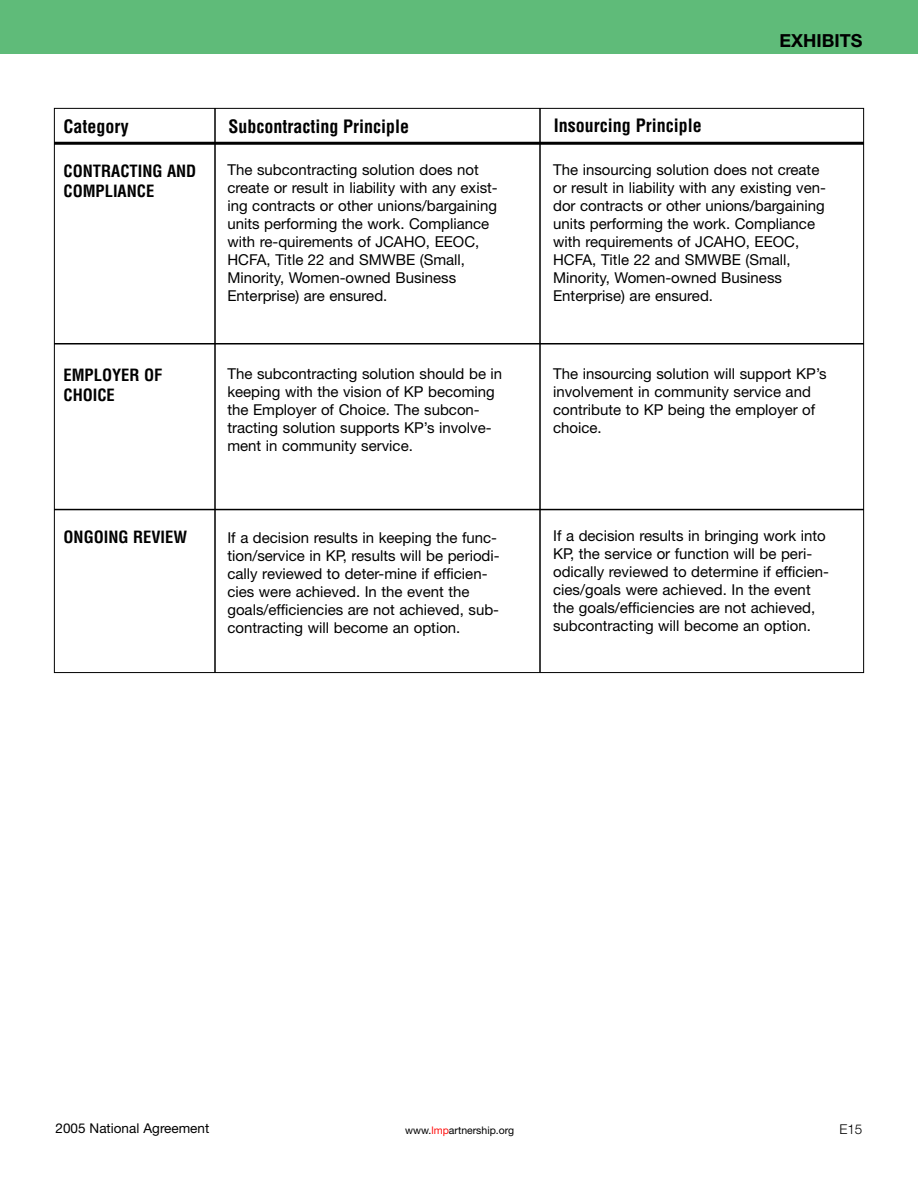
<style>
.page{position:relative;width:918px;height:1188px;background:#fff}
.page>*{position:absolute;margin:0;border:0;box-sizing:border-box;transform-origin:0 0}
.t1{font:700 condensed 18px "Helvetica";color:#000}
.t2{font:700 18px "Helvetica Neue";color:#000}
.t3{font:700 condensed 16.5px/19.8px "Helvetica";color:#000}
.t4{font:15px/18px "Helvetica Neue";color:#000}
.t5{font:13.5px "Helvetica Neue";color:#000}
.t6{font:300 13.5px "Helvetica Neue";color:#000}
.t7{font:10.5px "Helvetica Neue";color:#000}
.s1{color:#ff0f0e}
</style>
<div class="page">
<div style="left:0;top:0;width:918px;height:54px;background:#5fbb79"></div>
<hr style="left:54px;top:142px;width:810px;height:3px;background:#000">
<hr style="left:214px;top:108px;width:2px;height:565px;background:#000">
<hr style="left:539px;top:108px;width:2px;height:564px;background:#000">
<hr style="left:54px;top:343px;width:810px;height:2px;background:#000">
<hr style="left:54px;top:509px;width:810px;height:1px;background:#000">
<p class="t2" style="left:780px;top:34px;width:84px">EXHIBITS</p>
<p class="t1" style="left:64px;top:119px;width:67px">Category</p>
<p class="t1" style="left:228px;top:119px;width:182px">Subcontracting Principle</p>
<p class="t1" style="left:554px;top:119px;width:149px">Insourcing Principle</p>
<p class="t3" style="left:64px;top:163px;width:134px">CONTRACTING AND<br>COMPLIANCE</p>
<p class="t4" style="left:227px;top:162px;width:272px">The subcontracting solution does not create or result in liability with any exist&shy;ing contracts or other unions/bargaining units performing the work. Compliance with re-quirements of JCAHO, EEOC, HCFA, Title 22 and SMWBE (Small, Minority, Women-owned Business Enterprise) are ensured.</p>
<p class="t4" style="left:553px;top:162px;width:274px">The insourcing solution does not create or result in liability with any existing ven&shy;dor contracts or other unions/bargaining units performing the work. Compliance with requirements of JCAHO, EEOC, HCFA, Title 22 and SMWBE (Small, Minority, Women-owned Business Enterprise) are ensured.</p>
<p class="t3" style="left:64px;top:367px;width:100px">EMPLOYER OF<br>CHOICE</p>
<p class="t3" style="left:64px;top:528px;width:125px">ONGOING REVIEW</p>
<p class="t4" style="left:227px;top:366px;width:276px">The subcontracting solution should be in keeping with the vision of KP becoming the Employer of Choice. The subcon&shy;tracting solution supports KP’s involve&shy;ment in community service.</p>
<p class="t4" style="left:227px;top:531px;width:274px">If a decision results in keeping the func&shy;tion/service in KP, results will be periodi&shy;cally reviewed to deter-mine if efficien&shy;cies were achieved. In the event the goals/efficiencies are not achieved, sub&shy;contracting will become an option.</p>
<p class="t4" style="left:553px;top:366px;width:275px">The insourcing solution will support KP’s involvement in community service and contribute to KP being the employer of choice.</p>
<p class="t4" style="left:553px;top:528px;width:277px">If a decision results in bringing work into KP, the service or function will be peri&shy;odically reviewed to determine if efficien&shy;cies/goals were achieved. In the event the goals/efficiencies are not achieved, subcontracting will become an option.</p>
<p class="t5" style="left:56px;top:1123px;width:155px">2005 National Agreement</p>
<p class="t7" style="left:405px;top:1127px;width:110px">www.<span class="s1">lmp</span>artnership.org</p>
<p class="t6" style="left:839px;top:1124px;width:25px">E15</p>
</div>
